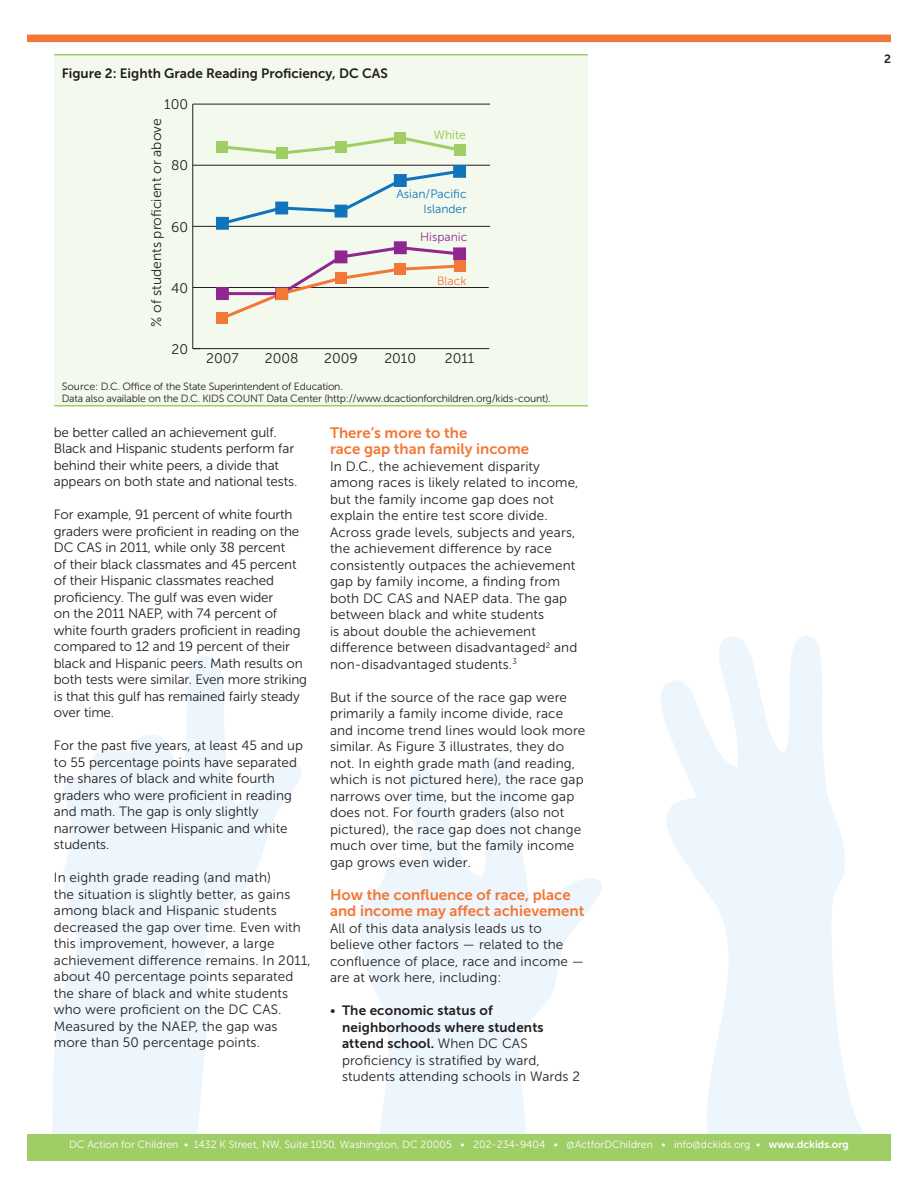
<style>
.page{position:relative;width:918px;height:1188px;background:#fff}
.page>*{position:absolute;margin:0;border:0;box-sizing:border-box;transform-origin:0 0}
.t1{font:15px/16.5px "Museo Sans 700";color:#f37736}
.t2{font:13.95px "Museo Sans 300";color:#231f20}
.t3{font:13.5px/16.5px "Museo Sans 300";letter-spacing:.01em;color:#231f20}
.t4{font:13.5px/16.5px "Museo Sans 300";letter-spacing:-.01em;color:#231f20}
.t5{font:13.5px "Museo Sans 700";color:#231f20}
.t6{font:12.15px/14.5px "Museo Sans 300";color:#1074bc;text-align:right}
.t7{font:12.15px "Museo Sans 300";color:#90268f}
.t8{font:12.15px "Museo Sans 300";color:#f37736}
.t9{font:12.15px "Museo Sans 300";color:#8bc63e}
.t10{font:12px "Museo Sans 700";color:#231f20}
.t11{font:10.5px "Museo Sans 300";letter-spacing:-.02em;color:#231f20}
.t12{font:10.5px "Museo Sans 300";color:#fff}
.s1{font-family:"Museo Sans 700"}
</style>
<div class="page">
<div style="left:27px;top:1134px;width:864px;height:27px;background:#9fce66"></div>
<svg style="left:52px;top:636px;width:813px;height:498px"></svg>
<div style="left:27px;top:35px;width:864px;height:7px;background:#f37736"></div>
<div style="left:54px;top:55px;width:534px;height:350px;background:#f4f9ed"></div>
<hr style="left:54px;top:54px;width:534px;height:1px;background:#9fce66">
<hr style="left:54px;top:405px;width:534px;height:1px;background:#9fce66">
<hr style="left:193px;top:348px;width:296px;height:1px;background:#231f20">
<hr style="left:192px;top:104px;width:1px;height:245px;background:#231f20">
<hr style="left:193px;top:287px;width:296px;height:1px;background:#231f20">
<hr style="left:193px;top:226px;width:297px;height:1px;background:#231f20">
<hr style="left:193px;top:165px;width:297px;height:1px;background:#231f20">
<hr style="left:193px;top:104px;width:297px;height:1px;background:#231f20">
<svg style="left:219px;top:170px;width:244px;height:57px"></svg>
<svg style="left:228px;top:244px;width:235px;height:74px"></svg>
<svg style="left:228px;top:137px;width:226px;height:17px"></svg>
<div style="left:216px;top:217px;width:12px;height:12px;background:#1074bc"></div>
<div style="left:216px;top:217px;width:13px;height:13px;border:1px solid #1074bc"></div>
<div style="left:276px;top:202px;width:12px;height:12px;background:#1074bc"></div>
<div style="left:275px;top:202px;width:13px;height:12px;border:1px solid #1074bc"></div>
<div style="left:335px;top:205px;width:12px;height:12px;background:#1074bc"></div>
<div style="left:394px;top:175px;width:12px;height:11px;background:#1074bc"></div>
<div style="left:394px;top:174px;width:13px;height:13px;border:1px solid #1074bc"></div>
<div style="left:454px;top:165px;width:12px;height:12px;background:#1074bc"></div>
<div style="left:453px;top:165px;width:13px;height:13px;border:1px solid #1074bc"></div>
<div style="left:216px;top:288px;width:12px;height:12px;background:#90268f"></div>
<div style="left:216px;top:287px;width:13px;height:13px;border:1px solid #90268f"></div>
<div style="left:275px;top:287px;width:13px;height:13px;border:1px solid #90268f"></div>
<div style="left:335px;top:251px;width:12px;height:12px;background:#90268f"></div>
<div style="left:394px;top:242px;width:12px;height:12px;background:#90268f"></div>
<div style="left:394px;top:241px;width:13px;height:13px;border:1px solid #90268f"></div>
<div style="left:454px;top:248px;width:12px;height:12px;background:#90268f"></div>
<div style="left:453px;top:248px;width:13px;height:12px;border:1px solid #90268f"></div>
<div style="left:276px;top:288px;width:12px;height:12px;background:#f37736"></div>
<div style="left:394px;top:263px;width:12px;height:12px;background:#f37736"></div>
<div style="left:216px;top:312px;width:12px;height:12px;background:#f37736"></div>
<div style="left:335px;top:272px;width:12px;height:12px;background:#f37736"></div>
<div style="left:454px;top:260px;width:12px;height:12px;background:#f37736"></div>
<div style="left:216px;top:141px;width:12px;height:12px;background:#9fce66"></div>
<div style="left:276px;top:147px;width:12px;height:12px;background:#9fce66"></div>
<div style="left:335px;top:141px;width:12px;height:12px;background:#9fce66"></div>
<div style="left:394px;top:132px;width:12px;height:12px;background:#9fce66"></div>
<div style="left:454px;top:144px;width:12px;height:12px;background:#9fce66"></div>
<p class="t5" style="left:62px;top:65px;width:328px">Figure 2: Eighth Grade Reading Proficiency, DC CAS</p>
<p class="t2" style="left:164px;top:97px;width:25px">100</p>
<p class="t2" style="left:149px;top:327px;width:210px;rotate:-90deg">% of students proficient or above</p>
<p class="t2" style="left:171px;top:158px;width:19px">80</p>
<p class="t2" style="left:171px;top:219px;width:18px">60</p>
<p class="t2" style="left:171px;top:280px;width:18px">40</p>
<p class="t2" style="left:172px;top:342px;width:18px">20</p>
<p class="t9" style="left:434px;top:129px;width:33px">White</p>
<p class="t6" style="left:397px;top:187px;width:72px">Asian/Pacific<br>Islander</p>
<p class="t7" style="left:420px;top:231px;width:49px">Hispanic</p>
<p class="t8" style="left:437px;top:274px;width:31px">Black</p>
<p class="t2" style="left:206px;top:351px;width:34px">2007</p>
<p class="t2" style="left:265px;top:351px;width:35px">2008</p>
<p class="t2" style="left:324px;top:351px;width:35px">2009</p>
<p class="t2" style="left:384px;top:351px;width:33px">2010</p>
<p class="t2" style="left:445px;top:351px;width:31px">2011</p>
<p class="t11" style="left:62px;top:380px;width:283px">Source: D.C. Office of the State Superintendent of Education.</p>
<p class="t11" style="left:62px;top:392px;width:491px">Data also available on the D.C. KIDS COUNT Data Center (http://www.dcactionforchildren.org/kids-count).</p>
<p class="t4" style="left:54px;top:424px;width:245px">be better called an achievement gulf.<br>Black and Hispanic students perform far behind their white peers, a divide that appears on both state and national tests.</p>
<p class="t4" style="left:54px;top:506px;width:255px">For example, 91 percent of white fourth graders were proficient in reading on the DC CAS in 2011, while only 38 percent<br>of their black classmates and 45 percent of their Hispanic classmates reached proficiency. The gulf was even wider<br>on the 2011 NAEP, with 74 percent of white fourth graders proficient in reading compared to 12 and 19 percent of their black and Hispanic peers. Math results on both tests were similar. Even more striking is that this gulf has remained fairly steady over time.</p>
<p class="t3" style="left:54px;top:737px;width:251px">For the past five years, at least 45 and up to 55 percentage points have separated the shares of black and white fourth graders who were proficient in reading and math. The gap is only slightly narrower between Hispanic and white students.</p>
<p class="t3" style="left:54px;top:869px;width:258px">In eighth grade reading (and math)<br>the situation is slightly better, as gains among black and Hispanic students decreased the gap over time. Even with this improvement, however, a large achievement difference remains. In 2011, about 40 percentage points separated the share of black and white students who were proficient on the DC CAS.<br>Measured by the NAEP, the gap was more than 50 percentage points.</p>
<p class="t1" style="left:330px;top:424px;width:201px">There’s more to the<br>race gap than family income</p>
<p class="t3" style="left:330px;top:458px;width:250px">In D.C., the achievement disparity among races is likely related to income, but the family income gap does not explain the entire test score divide.<br>Across grade levels, subjects and years, the achievement difference by race consistently outpaces the achievement gap by family income, a finding from both DC CAS and NAEP data. The gap between black and white students<br>is about double the achievement difference between disadvantaged<sup>2</sup> and non-disadvantaged students.<sup>3</sup></p>
<p class="t3" style="left:330px;top:689px;width:257px">But if the source of the race gap were primarily a family income divide, race and income trend lines would look more similar. As Figure 3 illustrates, they do not. In eighth grade math (and reading, which is not pictured here), the race gap narrows over time, but the income gap does not. For fourth graders (also not pictured), the race gap does not change much over time, but the family income gap grows even wider.</p>
<p class="t1" style="left:330px;top:886px;width:256px">How the confluence of race, place and income may affect achievement</p>
<p class="t3" style="left:330px;top:920px;width:256px">All of this data analysis leads us to believe other factors — related to the confluence of place, race and income — are at work here, including:</p>
<p class="t3" style="left:342px;top:1003px;width:240px;text-indent:-12px">• <span class="s1">The economic status of neighborhoods where students attend school.</span> When DC CAS proficiency is stratified by ward, students attending schools in Wards 2</p>
<p class="t12" style="left:69px;top:1138px;width:781px">DC Action for Children • 1432 K Street, NW, Suite 1050, Washington, DC 20005 • 202-234-9404 • @ActforDChildren • info@dckids.org • <span class="s1">www.dckids.org</span></p>
<p class="t10" style="left:884px;top:53px;width:8px">2</p>
</div>
